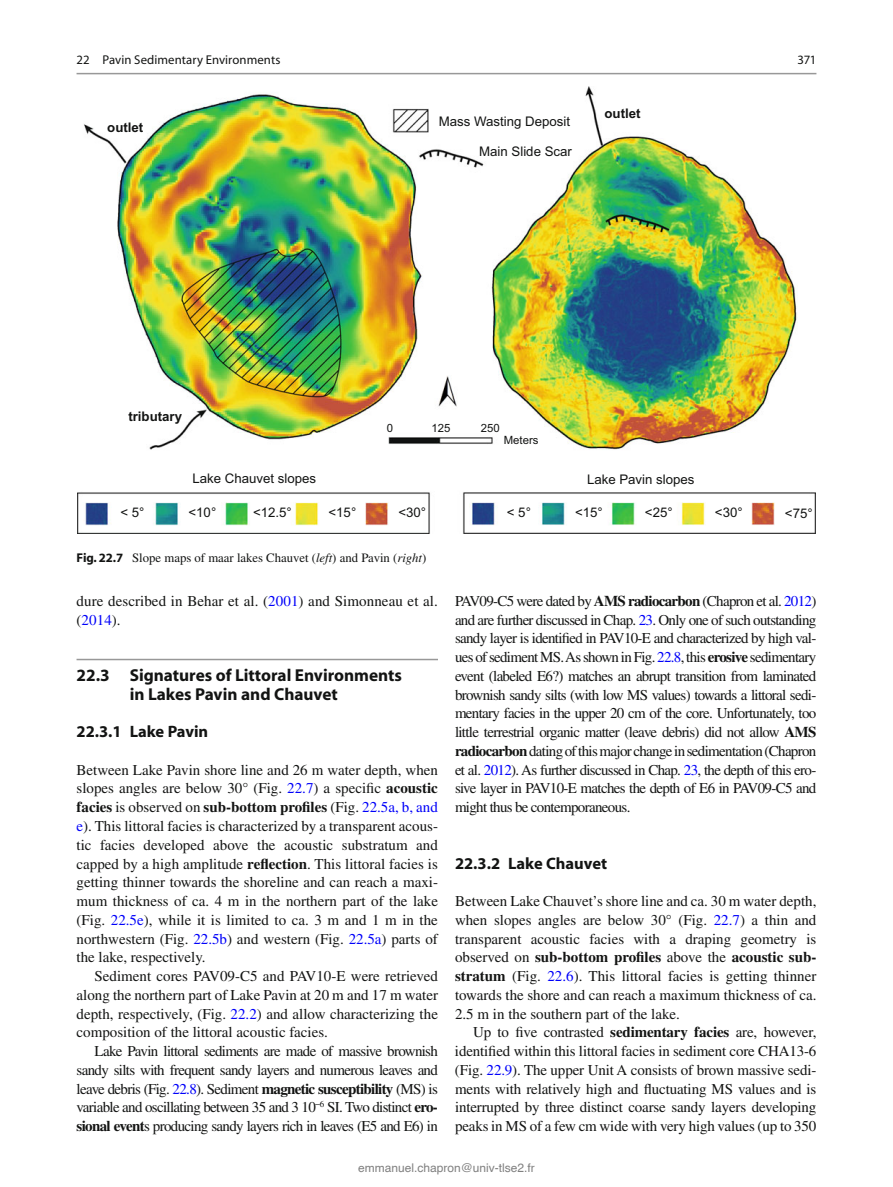
<style>
.page{position:relative;width:893px;height:1187px;background:#fff}
.page>*{position:absolute;margin:0;border:0;box-sizing:border-box;transform-origin:0 0}
.t1{font:700 17.25px/18.8px "Csphht Nxcdhf Xdvpfq Myriad";color:#131413}
.t2{font:700 16.5px "Csphht Nxcdhf Xdvpfq Myriad";color:#131413}
.t3{font:15px/18.8px "Bsfsyy Bvcnvw Qmsrcn Times";color:#131413;text-align:justify}
.t4{font:700 15px "Ljtlkn Fhpvrl Qnwyxv Times";color:#131413}
.t5{font:13.2px "Qpwljf Ylqqxg Qglqfh Arial";color:#131413}
.t6{font:700 13.2px "Plyybr Gvdjdp Hctpxy Arial";color:#131413}
.t7{font:12.75px "Bsfsyy Bvcnvw Qmsrcn Times";color:#131413}
.t8{font:12.75px "Nvqvtw Npjrfr Bjxqyv Myriad";color:#131413}
.t9{font:12px "Helvetica";color:#808080}
.t10{font:11.4px "Qpwljf Ylqqxg Qglqfh Arial";color:#131413}
.s1{font-family:"Csphht Nxcdhf Xdvpfq Myriad";font-weight:700}
.s2{font-family:"Sglnpl Fgrbvk Cwdysg Times";font-style:italic}
.s3{color:#0000fa}
.s4{font-family:"Ljtlkn Fhpvrl Qnwyxv Times";font-weight:700}
.s5{font-family:"Bsfsyy Bvcnvw Qmsrcn Times";font-weight:400}
.s6{font-family:"Bsfsyy Bvcnvw Qmsrcn Times";font-weight:400;color:#0000fa}
</style>
<div class="page">
<hr style="left:77px;top:658px;width:361px;height:2px;background:#989898">
<img style="left:77px;top:87px;width:738px;height:446px">
<hr style="left:77px;top:73px;width:739px;height:1px;background:#989898">
<p class="t8" style="left:77px;top:55px;width:205px">22 Pavin Sedimentary Environments</p>
<p class="t6" style="left:107px;top:122px;width:38px">outlet</p>
<p class="t5" style="left:439px;top:117px;width:133px">Mass Wasting Deposit</p>
<p class="t5" style="left:479px;top:146px;width:94px">Main Slide Scar</p>
<p class="t6" style="left:604px;top:108px;width:38px">outlet</p>
<p class="t8" style="left:797px;top:55px;width:20px">371</p>
<p class="t6" style="left:128px;top:411px;width:55px">tributary</p>
<p class="t5" style="left:192px;top:474px;width:125px">Lake Chauvet slopes</p>
<p class="t10" style="left:387px;top:423px;width:8px">0</p>
<p class="t10" style="left:481px;top:423px;width:20px">250</p>
<p class="t10" style="left:431px;top:423px;width:20px">125</p>
<p class="t10" style="left:504px;top:435px;width:36px">Meters</p>
<p class="t5" style="left:587px;top:474px;width:109px">Lake Pavin slopes</p>
<p class="t5" style="left:120px;top:507px;width:26px">&lt; 5°</p>
<p class="t5" style="left:328px;top:507px;width:29px">&lt;15°</p>
<p class="t5" style="left:189px;top:507px;width:29px">&lt;10°</p>
<p class="t5" style="left:253px;top:507px;width:40px">&lt;12.5°</p>
<p class="t5" style="left:398px;top:508px;width:29px">&lt;30°</p>
<p class="t7" style="left:77px;top:553px;width:351px"><span class="s1">Fig. 22.7</span> Slope maps of maar lakes Chauvet ( <span class="s2">left</span> ) and Pavin ( <span class="s2">right</span> )</p>
<p class="t5" style="left:507px;top:508px;width:26px">&lt; 5°</p>
<p class="t5" style="left:715px;top:508px;width:29px">&lt;30°</p>
<p class="t5" style="left:575px;top:508px;width:29px">&lt;15°</p>
<p class="t5" style="left:645px;top:508px;width:29px">&lt;25°</p>
<p class="t5" style="left:785px;top:508px;width:29px">&lt;75°</p>
<p class="t3" style="left:77px;top:593px;width:363px">dure described in Behar et al. ( <span class="s3">2001</span> ) and Simonneau et al. ( <span class="s3">2014</span> ).</p>
<p class="t1" style="left:130px;top:667px;width:274px;text-indent:-53px">22.3 Signatures of Littoral Environments in Lakes Pavin and Chauvet</p>
<p class="t2" style="left:77px;top:725px;width:133px">22.3.1 Lake Pavin</p>
<p class="t3" style="left:77px;top:761px;width:363px">Between Lake Pavin shore line and 26 m water depth, when slopes angles are below 30° (Fig. <span class="s3">22.7</span> ) a specific <span class="s4">acoustic</span></p>
<p class="t4" style="left:77px;top:801px;width:363px">facies <span class="s5">is observed on</span> sub-bottom profiles <span class="s5">(Fig.</span> <span class="s6">22.5a, b, and</span></p>
<p class="t3" style="left:77px;top:818px;width:363px"><span class="s3">e</span> ). This littoral facies is characterized by a transparent acous&shy;tic facies developed above the acoustic substratum and capped by a high amplitude <span class="s4">reflection</span> . This littoral facies is getting thinner towards the shoreline and can reach a maxi&shy;mum thickness of ca. 4 m in the northern part of the lake (Fig. <span class="s3">22.5e</span> ), while it is limited to ca. 3 m and 1 m in the northwestern (Fig. <span class="s3">22.5b</span> ) and western (Fig. <span class="s3">22.5a</span> ) parts of the lake, respectively.</p>
<p class="t3" style="left:77px;top:968px;width:363px;text-indent:18px">Sediment cores PAV09-C5 and PAV10-E were retrieved along the northern part of Lake Pavin at 20 m and 17 m water depth, respectively, (Fig. <span class="s3">22.2</span> ) and allow characterizing the composition of the littoral acoustic facies.</p>
<p class="t3" style="left:77px;top:1043px;width:363px;text-indent:18px">Lake Pavin littoral sediments are made of massive brownish sandy silts with frequent sandy layers and numerous leaves and leave debris (Fig. <span class="s3">22.8</span> ). Sediment <span class="s4">magnetic susceptibility</span> (MS) is variable and oscillating between 35 and 3 10 <sup>−6</sup> SI. Two distinct <span class="s4">ero&shy;sional event</span> s producing sandy layers rich in leaves (E5 and E6) in</p>
<p class="t3" style="left:455px;top:593px;width:363px">PAV09-C5 were dated by <span class="s4">AMS radiocarbon</span> (Chapron et al. <span class="s3">2012</span> ) and are further discussed in Chap. <span class="s3">23</span>. Only one of such outstanding sandy layer is identified in PAV10-E and characterized by high val&shy;ues of sediment MS. As shown in Fig. <span class="s3">22.8</span> , this <span class="s4">erosive</span> sedimentary event (labeled E6?) matches an abrupt transition from laminated brownish sandy silts (with low MS values) towards a littoral sedi&shy;mentary facies in the upper 20 cm of the core. Unfortunately, too little terrestrial organic matter (leave debris) did not allow <span class="s4">AMS radiocarbon</span> dating of this major change in sedimentation (Chapron et al. <span class="s3">2012</span> ). As further discussed in Chap. <span class="s3">23</span>, the depth of this ero&shy;sive layer in PAV10-E matches the depth of E6 in PAV09-C5 and might thus be contemporaneous.</p>
<p class="t2" style="left:455px;top:856px;width:154px">22.3.2 Lake Chauvet</p>
<p class="t3" style="left:455px;top:893px;width:363px">Between Lake Chauvet’s shore line and ca. 30 m water depth, when slopes angles are below 30° (Fig. <span class="s3">22.7</span> ) a thin and transparent acoustic facies with a draping geometry is</p>
<p class="t4" style="left:455px;top:951px;width:363px"><span class="s5">observed on</span> sub-bottom profiles <span class="s5">above the</span> acoustic sub-</p>
<p class="t3" style="left:455px;top:968px;width:363px"><span class="s4">stratum</span> (Fig. <span class="s3">22.6</span> ). This littoral facies is getting thinner towards the shore and can reach a maximum thickness of ca.<br>2.5 m in the southern part of the lake.</p>
<p class="t3" style="left:455px;top:1024px;width:363px;text-indent:18px">Up to five contrasted <span class="s4">sedimentary facies</span> are, however, identified within this littoral facies in sediment core CHA13-6 (Fig. <span class="s3">22.9</span> ). The upper Unit A consists of brown massive sedi&shy;ments with relatively high and fluctuating MS values and is interrupted by three distinct coarse sandy layers developing peaks in MS of a few cm wide with very high values (up to 350</p>
<p class="t9" style="left:358px;top:1160px;width:178px">emmanuel.chapron@univ-tlse2.fr</p>
</div>
